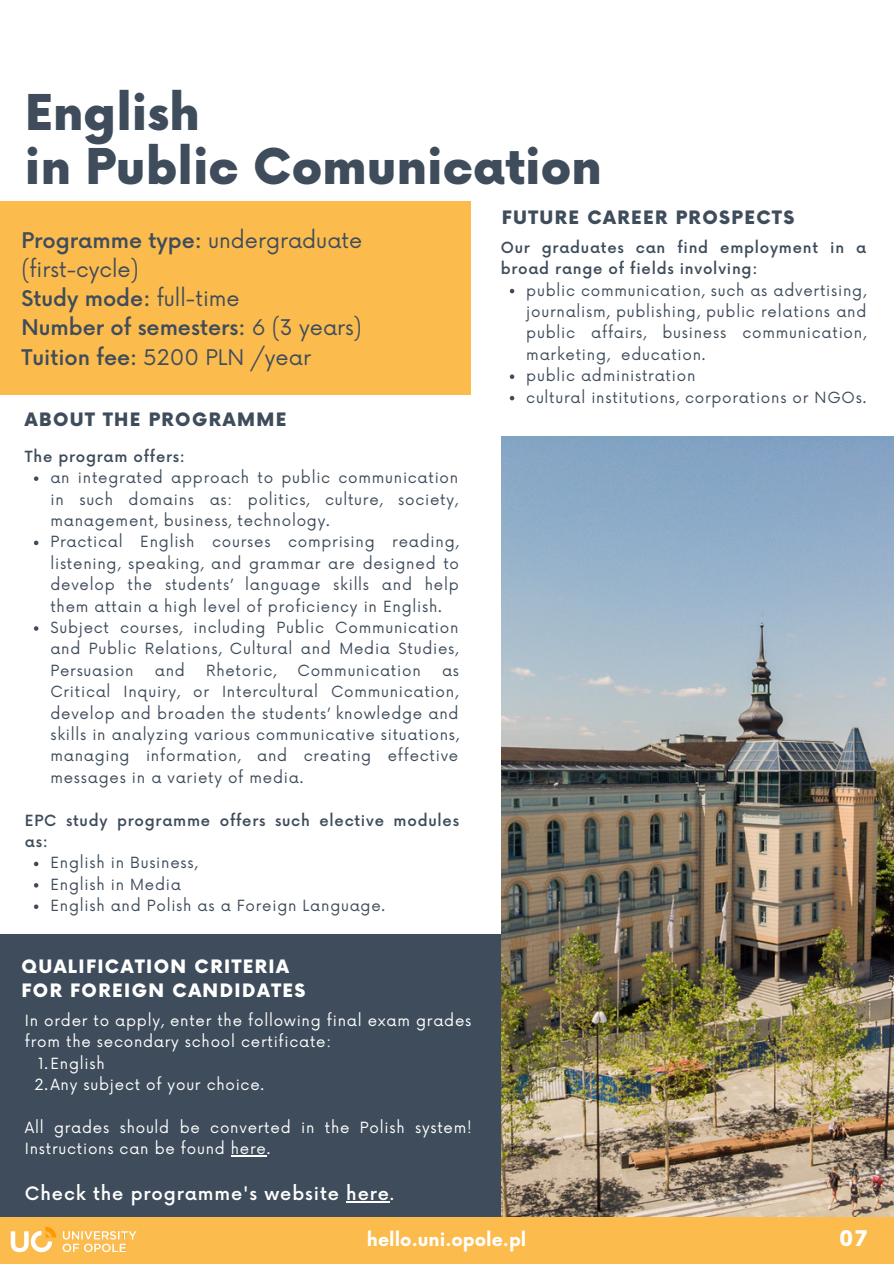
<style>
.page{position:relative;width:894px;height:1264px;background:#fff}
.page>*{position:absolute;margin:0;border:0;box-sizing:border-box;transform-origin:0 0}
.t1{font:900 48px/54px "Now";color:#3e4c5b}
.t2{font:21px/29.2px "Now";color:#3e4c5b}
.t3{font:900 21px "Now";color:#fff}
.t4{font:900 18px/23.7px "Now";letter-spacing:.08em;color:#fff}
.t5{font:900 18px "Now";letter-spacing:.08em;color:#3e4c5b}
.t6{font:500 18px "Now";letter-spacing:.05em;color:#fff}
.t7{font:700 18px "Now";color:#fff}
.t8{font:15px/21.5px "Now";letter-spacing:.05em;color:#3e4c5b}
.t9{font:15px/21.5px "Now";letter-spacing:.05em;color:#fff}
.t10{font:500 15px/21.5px "Now";letter-spacing:.05em;color:#3e4c5b}
.s1{font-weight:500}
.s2{font-weight:400}
</style>
<div class="page">
<div style="left:0;top:934px;width:893px;height:329px;background:#3e4c5b"></div>
<img style="left:501px;top:437px;width:392px;height:780px">
<div style="left:0;top:202px;width:470px;height:192px;background:#fcbb4d"></div>
<svg style="left:509px;top:289px;width:5px;height:4px"></svg>
<svg style="left:509px;top:374px;width:5px;height:5px"></svg>
<svg style="left:509px;top:396px;width:5px;height:4px"></svg>
<svg style="left:34px;top:476px;width:4px;height:5px"></svg>
<svg style="left:34px;top:540px;width:4px;height:5px"></svg>
<svg style="left:34px;top:626px;width:4px;height:4px"></svg>
<svg style="left:34px;top:861px;width:4px;height:5px"></svg>
<svg style="left:34px;top:883px;width:4px;height:4px"></svg>
<svg style="left:34px;top:904px;width:4px;height:5px"></svg>
<div style="left:0;top:1217px;width:893px;height:46px;background:#fcbb4d"></div>
<img style="left:10px;top:1226px;width:127px;height:27px">
<hr style="left:231px;top:1155px;width:36px;height:1px;background:#fff">
<hr style="left:346px;top:1201px;width:44px;height:1px;background:#fff">
<h1 class="t1" style="left:25px;top:88px;width:578px">English<br>in Public Comunication</h1>
<h2 class="t2" style="left:21px;top:226px;width:342px"><span class="s1">Programme type:</span> undergraduate (first-cycle)<br><span class="s1">Study mode:</span> full-time<br><span class="s1">Number of semesters:</span> 6 (3 years)<br><span class="s1">Tuition fee:</span> 5200 PLN /year</h2>
<p class="t5" style="left:25px;top:410px;width:263px">ABOUT THE PROGRAMME</p>
<p class="t10" style="left:25px;top:446px;width:161px">The program offers:</p>
<p class="t8" style="left:50px;top:468px;width:410px">an integrated approach to public communication in such domains as: politics, culture, society, management, business, technology.<br>Practical English courses comprising reading, listening, speaking, and grammar are designed to develop the students’ language skills and help them attain a high level of proficiency in English.<br>Subject courses, including Public Communication and Public Relations, Cultural and Media Studies, Persuasion</p>
<p class="t8" style="left:155px;top:660px;width:32px">and</p>
<p class="t8" style="left:206px;top:660px;width:72px">Rhetoric,</p>
<p class="t8" style="left:297px;top:660px;width:125px">Communication</p>
<p class="t8" style="left:50px;top:660px;width:410px;text-align:justify;text-indent:391px">as Critical Inquiry, or Intercultural Communication, develop and broaden the students’ knowledge and skills in analyzing various communicative situations, managing information, and creating effective messages in a variety of media.</p>
<p class="t10" style="left:25px;top:810px;width:435px">EPC study programme offers such elective modules as:</p>
<p class="t8" style="left:50px;top:853px;width:336px">English in Business,<br>English in Media<br>English and Polish as a Foreign Language.</p>
<p class="t4" style="left:21px;top:955px;width:285px">QUALIFICATION CRITERIA<br>FOR FOREIGN CANDIDATES</p>
<p class="t9" style="left:25px;top:1010px;width:448px">In order to apply, enter the following final exam grades from the secondary school certificate:</p>
<p class="t9" style="left:35px;top:1053px;width:231px">1.English<br>2.Any subject of your choice.</p>
<p class="t9" style="left:25px;top:1117px;width:448px">All grades should be converted in the Polish system!<br>Instructions can be found here.</p>
<p class="t6" style="left:25px;top:1184px;width:371px">Check the programme's website here<span class="s2">.</span></p>
<p class="t5" style="left:501px;top:207px;width:294px">FUTURE CAREER PROSPECTS</p>
<p class="t10" style="left:500px;top:237px;width:367px">Our graduates can find employment in a broad range of fields involving:</p>
<p class="t8" style="left:526px;top:280px;width:341px">public communication, such as advertising, journalism, publishing, public relations and public affairs, business communication, marketing, education.<br>public administration<br>cultural institutions, corporations or NGOs.</p>
<p class="t7" style="left:367px;top:1229px;width:161px">hello.uni.opole.pl</p>
<h2 class="t3" style="left:838px;top:1227px;width:29px">07</h2>
</div>
